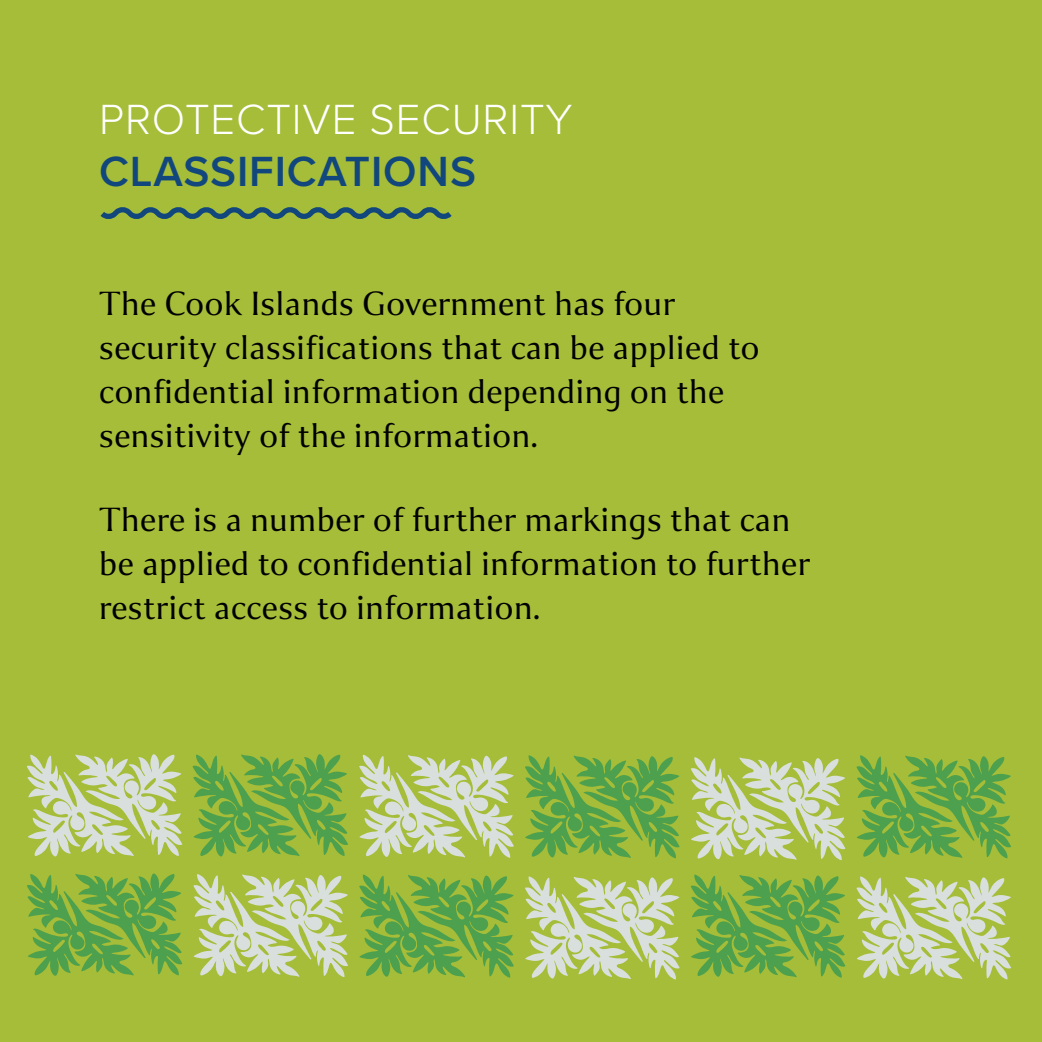
<style>
.page{position:relative;width:1042px;height:1042px;background:#a5bd38}
.page>*{position:absolute;margin:0;border:0;box-sizing:border-box;transform-origin:0 0}
.t1{font:300 43.75px "Proxima Nova";letter-spacing:.02em;color:#fff}
.t2{font:600 43.75px "Proxima Nova";letter-spacing:.02em;color:#11477d}
.t3{font:300 36.75px/44.1px "Collier";letter-spacing:.02em;color:#010101}
</style>
<div class="page">
<svg style="left:525px;top:876px;width:154px;height:103px"></svg>
<svg style="left:27px;top:873px;width:155px;height:103px"></svg>
<svg style="left:193px;top:874px;width:155px;height:103px"></svg>
<svg style="left:359px;top:874px;width:155px;height:104px"></svg>
<svg style="left:856px;top:876px;width:155px;height:103px"></svg>
<svg style="left:691px;top:874px;width:154px;height:104px"></svg>
<svg style="left:691px;top:757px;width:154px;height:103px"></svg>
<svg style="left:27px;top:754px;width:155px;height:103px"></svg>
<svg style="left:192px;top:754px;width:156px;height:103px"></svg>
<svg style="left:359px;top:754px;width:155px;height:104px"></svg>
<svg style="left:525px;top:755px;width:154px;height:103px"></svg>
<svg style="left:856px;top:755px;width:155px;height:103px"></svg>
<svg style="left:100px;top:207px;width:352px;height:12px"></svg>
<p class="t1" style="left:99px;top:101px;width:475px">PROTECTIVE SECURITY</p>
<p class="t2" style="left:99px;top:153px;width:378px">CLASSIFICATIONS</p>
<p class="t3" style="left:99px;top:284px;width:661px">The Cook Islands Government has four security classifications that can be applied to confidential information depending on the sensitivity of the information.</p>
<p class="t3" style="left:99px;top:501px;width:712px">There is a number of further markings that can be applied to confidential information to further restrict access to information.</p>
</div>
